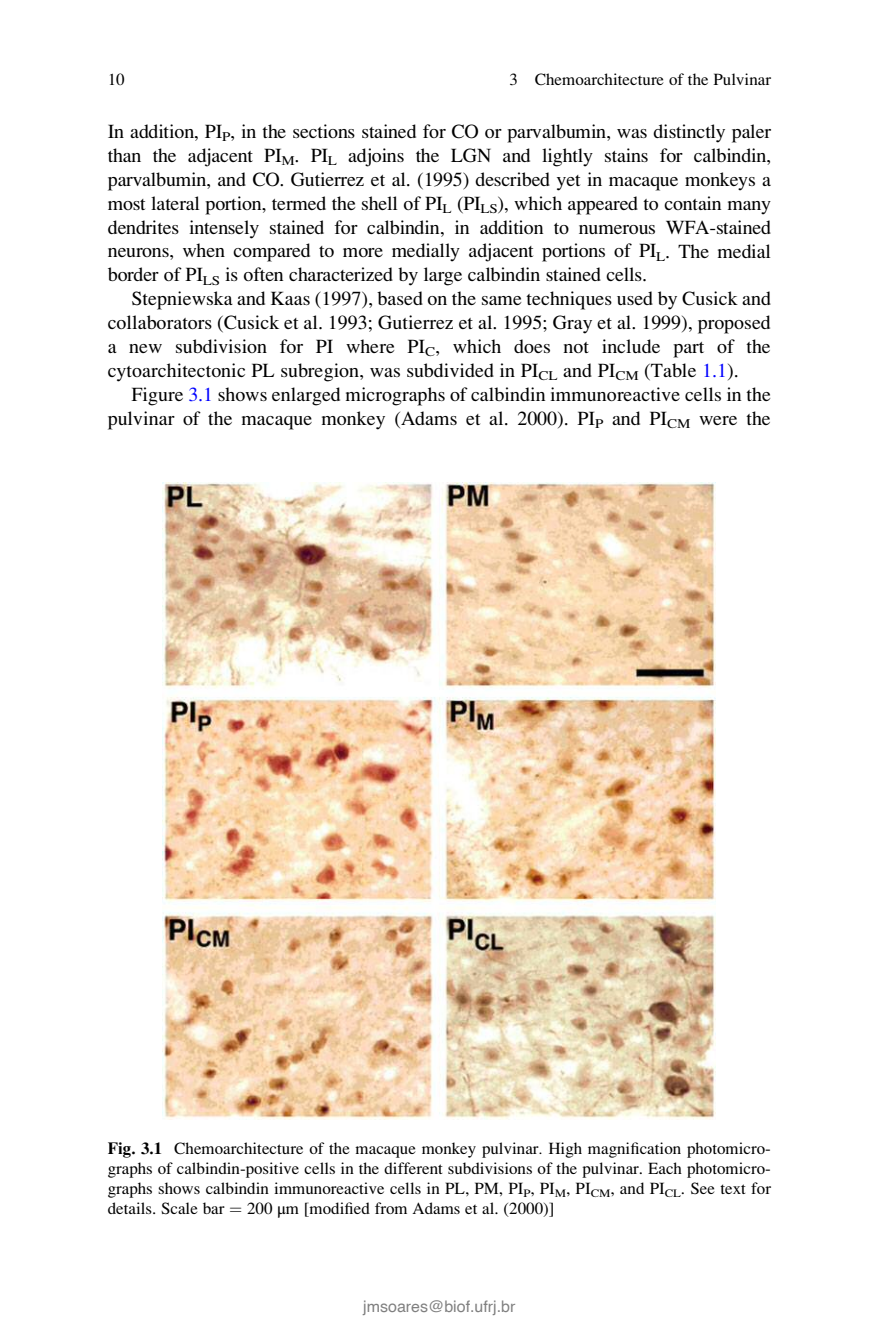
<style>
.page{position:relative;width:878px;height:1332px;background:#fff}
.page>*{position:absolute;margin:0;border:0;box-sizing:border-box;transform-origin:0 0}
.t1{font:20px/24px "Hgsfrn Bptsjc Adv P6975";color:#000;text-align:justify}
.t2{font:17px/20px "Hgsfrn Bptsjc Adv P6975";color:#000;text-align:justify}
.t3{font:16px "Helvetica";color:#808080}
.s1{color:#00f}
.s2{font-family:"Kvwyxf Jqxyyx Adv P6960"}
.s3{font-family:"Rlfpsx Mwnlyq Adv P696 A"}
.s4{font-family:"Vvfsky Gbrttj Adv P4 C4 E74"}
.s5{font-family:"Xvctdl Vrdfcw Adv OT8608 a 8 d 1"}
</style>
<div class="page">
<img style="left:163px;top:483px;width:553px;height:636px">
<p class="t2" style="left:108px;top:71px;width:18px">10</p>
<p class="t2" style="left:509px;top:71px;width:263px">3 Chemoarchitecture of the Pulvinar</p>
<p class="t1" style="left:108px;top:121px;width:665px">In addition, PI<sub>P</sub>, in the sections stained for CO or parvalbumin, was distinctly paler than the adjacent PI<sub>M</sub>. PI<sub>L</sub> adjoins the LGN and lightly stains for calbindin, parvalbumin, and CO. Gutierrez et al. (1995) described yet in macaque monkeys a most lateral portion, termed the shell of PI<sub>L</sub> (PI<sub>LS</sub>), which appeared to contain many dendrites intensely stained for calbindin, in addition to numerous WFA-stained neurons, when compared to more medially adjacent portions of PI<sub>L</sub>. The medial border of PI<sub>LS</sub> is often characterized by large calbindin stained cells.</p>
<p class="t1" style="left:108px;top:288px;width:665px;text-indent:24px">Stepniewska and Kaas (1997), based on the same techniques used by Cusick and collaborators (Cusick et al. 1993; Gutierrez et al. 1995; Gray et al. 1999), proposed a new subdivision for PI where PI<sub>C</sub>, which does not include part of the cytoarchitectonic PL subregion, was subdivided in PI<sub>CL</sub> and PI<sub>CM</sub> (Table <span class="s1">1.1</span>).</p>
<p class="t1" style="left:108px;top:384px;width:665px;text-align:right">Figure <span class="s1">3.1</span> shows enlarged micrographs of calbindin immunoreactive cells in the pulvinar of the macaque monkey (Adams et al. 2000). PI<sub>P</sub> and PI<sub>CM</sub> were the</p>
<p class="t2" style="left:108px;top:1140px;width:665px"><span class="s2">Fig. 3.1</span> Chemoarchitecture of the macaque monkey pulvinar<span class="s3">.</span> High magnification photomicro&shy;graphs of calbindin-positive cells in the different subdivisions of the pulvinar. Each photomicro&shy;graphs shows calbindin immunoreactive cells in PL, PM, PI<sub>P</sub>, PI<sub>M</sub>, PI<sub>CM</sub>, and PI<sub>CL</sub>. See text for details. Scale bar <span class="s4">¼</span> 200 <span class="s5">μ</span>m [modified from Adams et al. (2000)]</p>
<p class="t3" style="left:363px;top:1297px;width:154px">jmsoares@biof.ufrj.br</p>
</div>
